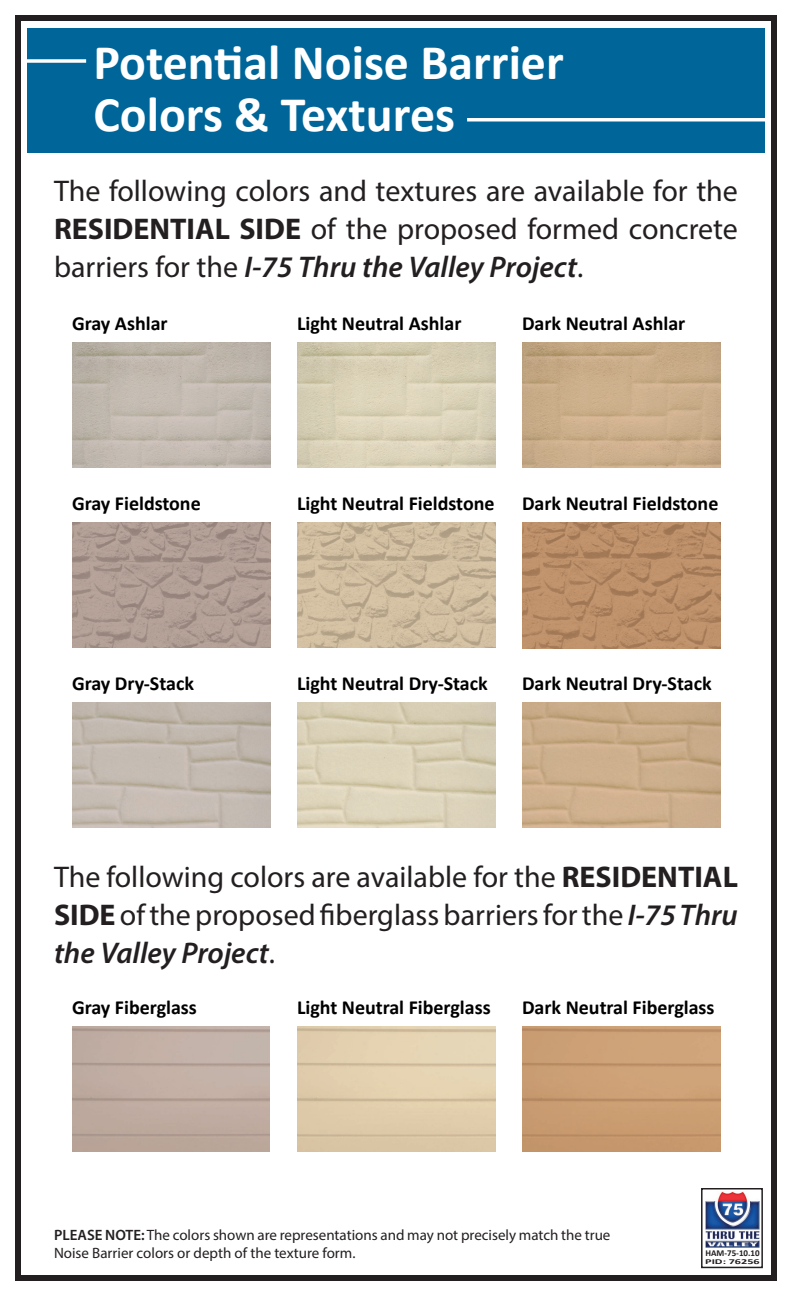
<style>
.page{position:relative;width:792px;height:1296px;background:#fff}
.page>*{position:absolute;margin:0;border:0;box-sizing:border-box;transform-origin:0 0}
.t1{font:700 50px "Calibri";color:#fff}
.t2{font:30px/38px "Myriad Pro";color:#231f20;text-align:justify}
.t3{font:700 20px "Calibri";color:#000}
.t4{font:15px/18px "Myriad Pro";color:#231f20}
.t5{font:700 9px "Calibri";color:#231f20}
.t6{font:700 7.5px "Calibri";color:#231f20;scale:1.63 1}
.s1{font-weight:700}
.s2{font-weight:600;font-style:italic}
.s3{font-weight:600}
</style>
<div class="page">
<div style="left:15px;top:15px;width:762px;height:1266px;border:6px solid #231f20"></div>
<div style="left:27px;top:28px;width:737px;height:125px;background:#069"></div>
<svg style="left:27px;top:59px;width:59px;height:4px"></svg>
<svg style="left:467px;top:118px;width:298px;height:4px"></svg>
<img style="left:72px;top:342px;width:199px;height:126px">
<img style="left:72px;top:522px;width:199px;height:126px">
<img style="left:72px;top:702px;width:199px;height:126px">
<img style="left:297px;top:342px;width:199px;height:126px">
<img style="left:522px;top:342px;width:199px;height:126px">
<img style="left:297px;top:702px;width:199px;height:126px">
<img style="left:522px;top:702px;width:199px;height:126px">
<img style="left:522px;top:522px;width:198px;height:126px">
<img style="left:297px;top:522px;width:198px;height:126px">
<img style="left:522px;top:1026px;width:199px;height:126px">
<div style="left:701px;top:1188px;width:62px;height:80px;background:#fff;border:2px solid #231f20"></div>
<img style="left:705px;top:1191px;width:54px;height:56px">
<p class="t1" style="left:93px;top:30px;width:472px">Potential Noise Barrier</p>
<p class="t1" style="left:93px;top:83px;width:363px">Colors &amp; Textures</p>
<p class="t2" style="left:54px;top:171px;width:686px">The following colors and textures are available for the <span class="s1">RESIDENTIAL SIDE</span> of the proposed formed concrete barriers for the <span class="s2">I-75 Thru the Valley Project</span>.</p>
<p class="t3" style="left:72px;top:311px;width:97px">Gray Ashlar</p>
<p class="t3" style="left:297px;top:311px;width:166px">Light Neutral Ashlar</p>
<p class="t3" style="left:522px;top:311px;width:165px">Dark Neutral Ashlar</p>
<p class="t3" style="left:72px;top:491px;width:130px">Gray Fieldstone</p>
<p class="t3" style="left:297px;top:491px;width:199px">Light Neutral Fieldstone</p>
<p class="t3" style="left:522px;top:491px;width:198px">Dark Neutral Fieldstone</p>
<p class="t3" style="left:72px;top:671px;width:124px">Gray Dry-Stack</p>
<p class="t3" style="left:297px;top:671px;width:192px">Light Neutral Dry-Stack</p>
<p class="t3" style="left:522px;top:671px;width:191px">Dark Neutral Dry-Stack</p>
<p class="t2" style="left:54px;top:857px;width:686px">The following colors are available for the <span class="s1">RESIDENTIAL SIDE</span> of the proposed fiberglass barriers for the <span class="s2">I-75 Thru the Valley Project</span>.</p>
<p class="t3" style="left:72px;top:995px;width:126px">Gray Fiberglass</p>
<p class="t3" style="left:297px;top:995px;width:195px">Light Neutral Fiberglass</p>
<p class="t3" style="left:522px;top:995px;width:194px">Dark Neutral Fiberglass</p>
<p class="t4" style="left:54px;top:1225px;width:558px"><span class="s3">PLEASE NOTE:</span> The colors shown are representations and may not precisely match the true<br>Noise Barrier colors or depth of the texture form.</p>
<p class="t5" style="left:705px;top:1247px;width:56px">HAM-75-10.10</p>
<p class="t6" style="left:705px;top:1256px;width:35px">PID: 76256</p>
</div>
